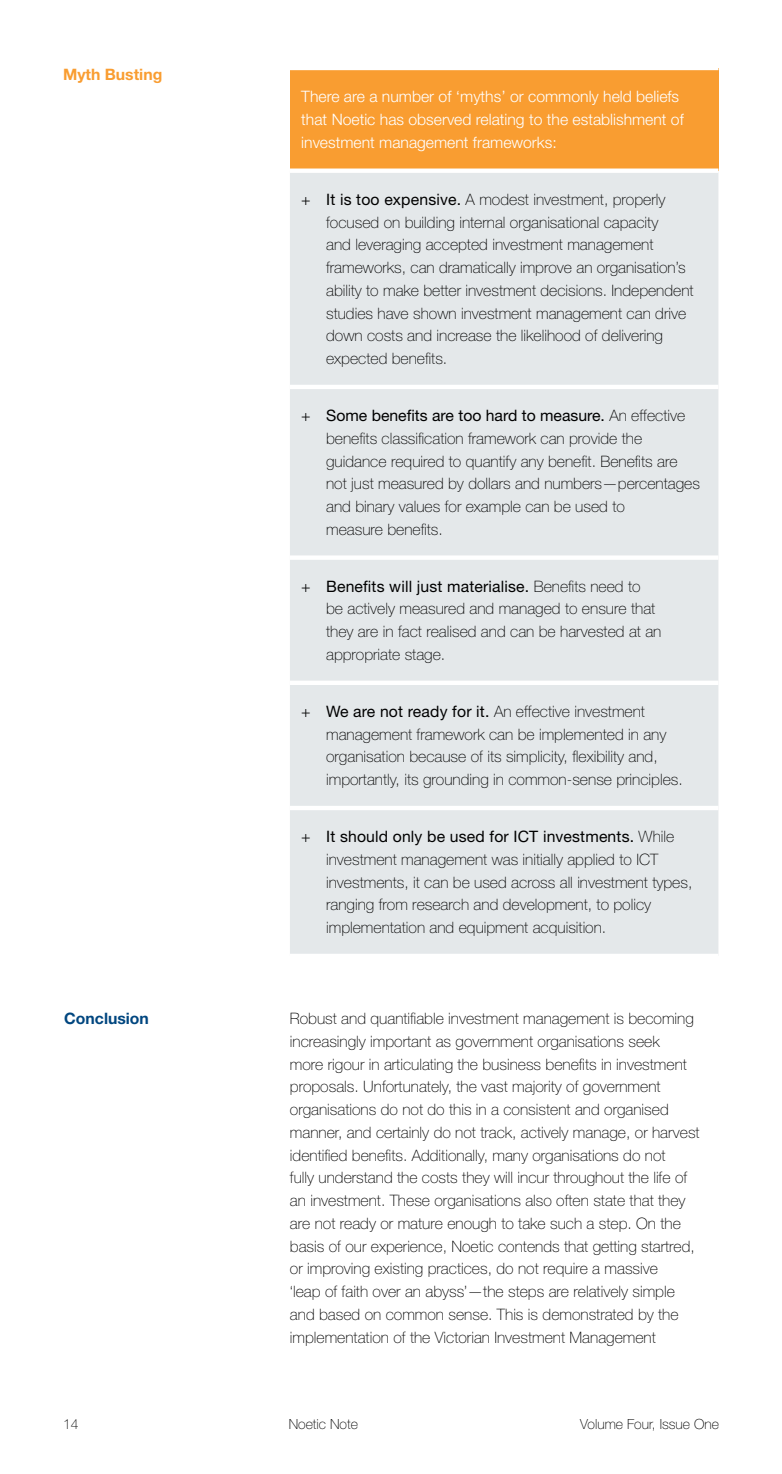
<style>
.page{position:relative;width:782px;height:1474px;background:#fff}
.page>*{position:absolute;margin:0;border:0;box-sizing:border-box;transform-origin:0 0}
.t1{font:100 15.75px/22.8px "Helvetica Neue LT Std";color:#000}
.t2{font:300 15.75px/22.8px "Helvetica Neue LT Std";color:#fff}
.t3{font:700 15.75px "Helvetica Neue LT Std";color:#f99d31}
.t4{font:700 15.75px "Helvetica Neue LT Std";color:#00467f}
.t5{font:100 14px "Helvetica Neue LT Std";color:#000}
.s1{font-weight:300}
.s2{font-weight:400}
</style>
<div class="page">
<div style="left:290px;top:68px;width:428px;height:103px;background:#f99d31"></div>
<div style="left:290px;top:173px;width:428px;height:780px;background:#e4e8ea"></div>
<hr style="left:290px;top:66px;width:428px;height:4px;background:#fff">
<div style="left:290px;top:168px;width:428px;height:5px;background:#fff"></div>
<hr style="left:290px;top:385px;width:428px;height:4px;background:#fff">
<div style="left:290px;top:555px;width:428px;height:5px;background:#fff"></div>
<div style="left:290px;top:680px;width:428px;height:5px;background:#fff"></div>
<div style="left:290px;top:805px;width:428px;height:5px;background:#fff"></div>
<p class="t3" style="left:63px;top:64px;width:101px">Myth Busting</p>
<p class="t4" style="left:64px;top:1008px;width:86px">Conclusion</p>
<p class="t2" style="left:301px;top:85px;width:384px">There are a number of ‘myths’ or commonly held beliefs that Noetic has observed relating to the establishment of investment management frameworks:</p>
<p class="t1" style="left:326px;top:188px;width:369px;text-indent:-25px"><span class="s1">+</span> <span class="s2">It is too expensive.</span> A modest investment, properly focused on building internal organisational capacity<br>and leveraging accepted investment management frameworks, can dramatically improve an organisation’s ability to make better investment decisions. Independent studies have shown investment management can drive down costs and increase the likelihood of delivering expected benefits.</p>
<p class="t1" style="left:326px;top:404px;width:375px;text-indent:-25px"><span class="s1">+</span> <span class="s2">Some benefits are too hard to measure.</span> An effective benefits classification framework can provide the guidance required to quantify any benefit. Benefits are not just measured by dollars and numbers—percentages and binary values for example can be used to<br>measure benefits.</p>
<p class="t1" style="left:326px;top:574px;width:337px;text-indent:-25px"><span class="s1">+</span> <span class="s2">Benefits will just materialise.</span> Benefits need to be actively measured and managed to ensure that they are in fact realised and can be harvested at an appropriate stage.</p>
<p class="t1" style="left:326px;top:700px;width:358px;text-indent:-25px"><span class="s1">+</span> <span class="s2">We are not ready for it.</span> An effective investment management framework can be implemented in any organisation because of its simplicity, flexibility and, importantly, its grounding in common-sense principles.</p>
<p class="t1" style="left:326px;top:825px;width:367px;text-indent:-25px"><span class="s1">+</span> <span class="s2">It should only be used for ICT investments.</span> While investment management was initially applied to ICT investments, it can be used across all investment types, ranging from research and development, to policy implementation and equipment acquisition.</p>
<p class="t1" style="left:290px;top:1007px;width:411px">Robust and quantifiable investment management is becoming increasingly important as government organisations seek<br>more rigour in articulating the business benefits in investment proposals. Unfortunately, the vast majority of government organisations do not do this in a consistent and organised manner, and certainly do not track, actively manage, or harvest identified benefits. Additionally, many organisations do not<br>fully understand the costs they will incur throughout the life of an investment. These organisations also often state that they are not ready or mature enough to take such a step. On the basis of our experience, Noetic contends that getting startred, or improving existing practices, do not require a massive<br>‘leap of faith over an abyss’—the steps are relatively simple and based on common sense. This is demonstrated by the implementation of the Victorian Investment Management</p>
<p class="t5" style="left:63px;top:1415px;width:17px">14</p>
<p class="t5" style="left:288px;top:1415px;width:71px">Noetic Note</p>
<p class="t5" style="left:580px;top:1415px;width:140px">Volume Four, Issue One</p>
</div>
